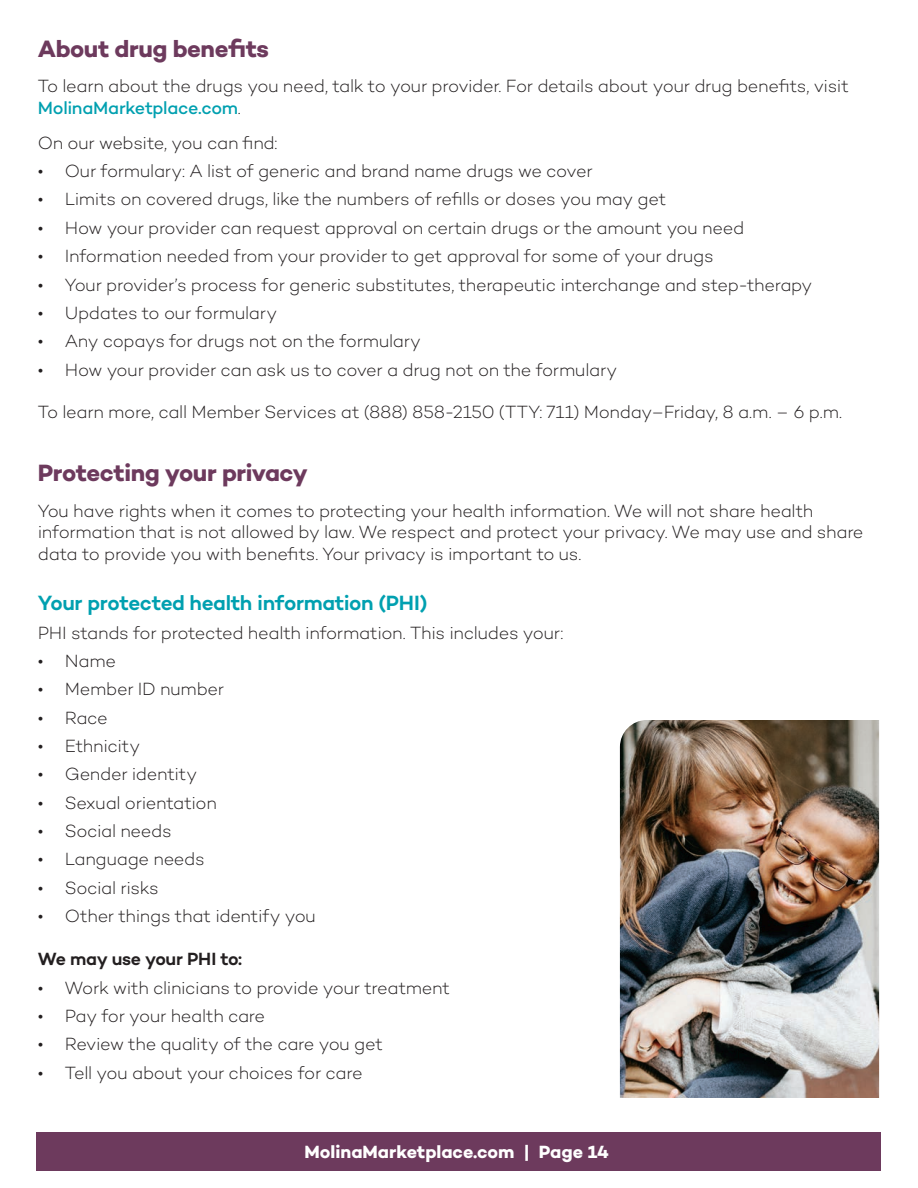
<style>
.page{position:relative;width:918px;height:1188px;background:#fff}
.page>*{position:absolute;margin:0;border:0;box-sizing:border-box;transform-origin:0 0}
.t1{font:700 24px "Campton";letter-spacing:-.02em;color:#6d3a5d}
.t2{font:600 21px "Campton";letter-spacing:-.02em;color:#00a0b0}
.t3{font:300 18px/21.6px "Campton";letter-spacing:-.02em;color:#231f20}
.t4{font:700 18px "Campton";color:#fff}
.t5{font:600 18px "Campton";letter-spacing:-.02em;color:#231f20}
.s1{font-weight:500;color:#00a0b0}
</style>
<div class="page">
<div style="left:37px;top:1132px;width:844px;height:39px;background:#6d3a5d"></div>
<img style="left:620px;top:720px;width:259px;height:378px">
<h2 class="t1" style="left:38px;top:34px;width:233px">About drug benefits</h2>
<p class="t3" style="left:38px;top:75px;width:813px">To learn about the drugs you need, talk to your provider. For details about your drug benefits, visit<br><span class="s1">MolinaMarketplace.com</span>.</p>
<p class="t3" style="left:38px;top:132px;width:241px">On our website, you can find:</p>
<p class="t3" style="left:38px;top:160px;width:556px">• Our formulary: A list of generic and brand name drugs we cover</p>
<p class="t3" style="left:38px;top:188px;width:630px">• Limits on covered drugs, like the numbers of refills or doses you may get</p>
<p class="t3" style="left:38px;top:217px;width:708px">• How your provider can request approval on certain drugs or the amount you need</p>
<p class="t3" style="left:38px;top:245px;width:677px">• Information needed from your provider to get approval for some of your drugs</p>
<p class="t3" style="left:38px;top:273px;width:776px">• Your provider’s process for generic substitutes, therapeutic interchange and step-therapy</p>
<p class="t3" style="left:38px;top:302px;width:241px">• Updates to our formulary</p>
<p class="t3" style="left:38px;top:330px;width:385px">• Any copays for drugs not on the formulary</p>
<p class="t3" style="left:38px;top:358px;width:581px">• How your provider can ask us to cover a drug not on the formulary</p>
<p class="t3" style="left:38px;top:401px;width:806px">To learn more, call Member Services at (888) 858-2150 (TTY: 711) Monday–Friday, 8 a.m. – 6 p.m.</p>
<h2 class="t1" style="left:38px;top:458px;width:272px">Protecting your privacy</h2>
<p class="t3" style="left:38px;top:499px;width:827px">You have rights when it comes to protecting your health information. We will not share health information that is not allowed by law. We respect and protect your privacy. We may use and share data to provide you with benefits. Your privacy is important to us.</p>
<h3 class="t2" style="left:38px;top:590px;width:391px">Your protected health information (PHI)</h3>
<p class="t3" style="left:38px;top:621px;width:527px">PHI stands for protected health information. This includes your:</p>
<p class="t3" style="left:38px;top:650px;width:80px">• Name</p>
<p class="t3" style="left:38px;top:678px;width:188px">• Member ID number</p>
<p class="t3" style="left:38px;top:706px;width:72px">• Race</p>
<p class="t3" style="left:38px;top:735px;width:104px">• Ethnicity</p>
<p class="t3" style="left:38px;top:763px;width:161px">• Gender identity</p>
<p class="t3" style="left:38px;top:791px;width:180px">• Sexual orientation</p>
<p class="t3" style="left:38px;top:820px;width:135px">• Social needs</p>
<p class="t3" style="left:38px;top:848px;width:168px">• Language needs</p>
<p class="t3" style="left:38px;top:876px;width:123px">• Social risks</p>
<p class="t3" style="left:38px;top:905px;width:280px">• Other things that identify you</p>
<p class="t5" style="left:38px;top:948px;width:206px">We may use your PHI to:</p>
<p class="t3" style="left:38px;top:976px;width:414px">• Work with clinicians to provide your treatment</p>
<p class="t3" style="left:38px;top:1005px;width:229px">• Pay for your health care</p>
<p class="t3" style="left:38px;top:1033px;width:347px">• Review the quality of the care you get</p>
<p class="t3" style="left:38px;top:1061px;width:326px">• Tell you about your choices for care</p>
<p class="t4" style="left:305px;top:1141px;width:306px">MolinaMarketplace.com | Page 14</p>
</div>
